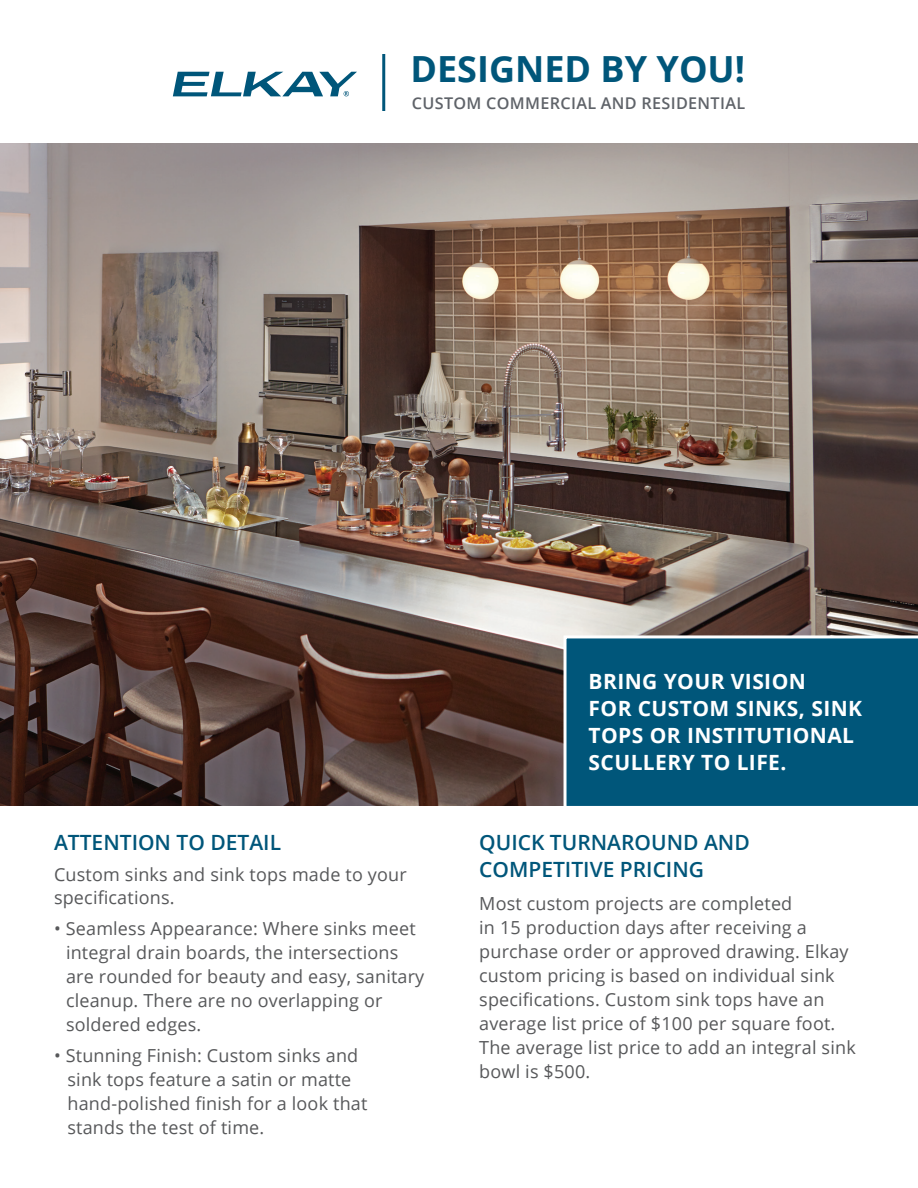
<style>
.page{position:relative;width:918px;height:1188px;background:#fff}
.page>*{position:absolute;margin:0;border:0;box-sizing:border-box;transform-origin:0 0}
.t1{font:700 36px "Open Sans";color:#00567a}
.t2{font:700 21px/27px "Open Sans";letter-spacing:.02em;color:#fff}
.t3{font:600 21px/27px "Open Sans";color:#00567a}
.t4{font:18px/24px "Open Sans";letter-spacing:.01em;color:#57585a}
.t5{font:600 16.2px "Open Sans";letter-spacing:.02em;color:#5f6369}
</style>
<div class="page">
<img style="left:0;top:144px;width:918px;height:662px">
<div style="left:564px;top:635px;width:354px;height:171px;background:#00567a"></div>
<svg style="left:173px;top:72px;width:184px;height:24px"></svg>
<hr style="left:382px;top:54px;width:3px;height:57px;background:#00567a">
<h1 class="t1" style="left:410px;top:43px;width:336px">DESIGNED BY YOU!</h1>
<p class="t5" style="left:412px;top:92px;width:335px">CUSTOM COMMERCIAL AND RESIDENTIAL</p>
<p class="t3" style="left:54px;top:828px;width:229px">ATTENTION TO DETAIL</p>
<p class="t4" style="left:54px;top:862px;width:354px">Custom sinks and sink tops made to your specifications.</p>
<p class="t4" style="left:66px;top:916px;width:360px;text-indent:-12px">• Seamless Appearance: Where sinks meet integral drain boards, the intersections are rounded for beauty and easy, sanitary cleanup. There are no overlapping or soldered edges.</p>
<p class="t4" style="left:68px;top:1043px;width:301px;text-indent:-14px">• Stunning Finish: Custom sinks and sink tops feature a satin or matte hand-polished finish for a look that stands the test of time.</p>
<p class="t2" style="left:589px;top:667px;width:275px">BRING YOUR VISION<br>FOR CUSTOM SINKS, SINK<br>TOPS OR INSTITUTIONAL<br>SCULLERY TO LIFE.</p>
<p class="t3" style="left:479px;top:828px;width:272px">QUICK TURNAROUND AND<br>COMPETITIVE PRICING</p>
<p class="t4" style="left:479px;top:891px;width:378px">Most custom projects are completed<br>in 15 production days after receiving a purchase order or approved drawing. Elkay custom pricing is based on individual sink specifications. Custom sink tops have an average list price of $100 per square foot.<br>The average list price to add an integral sink bowl is $500.</p>
</div>
